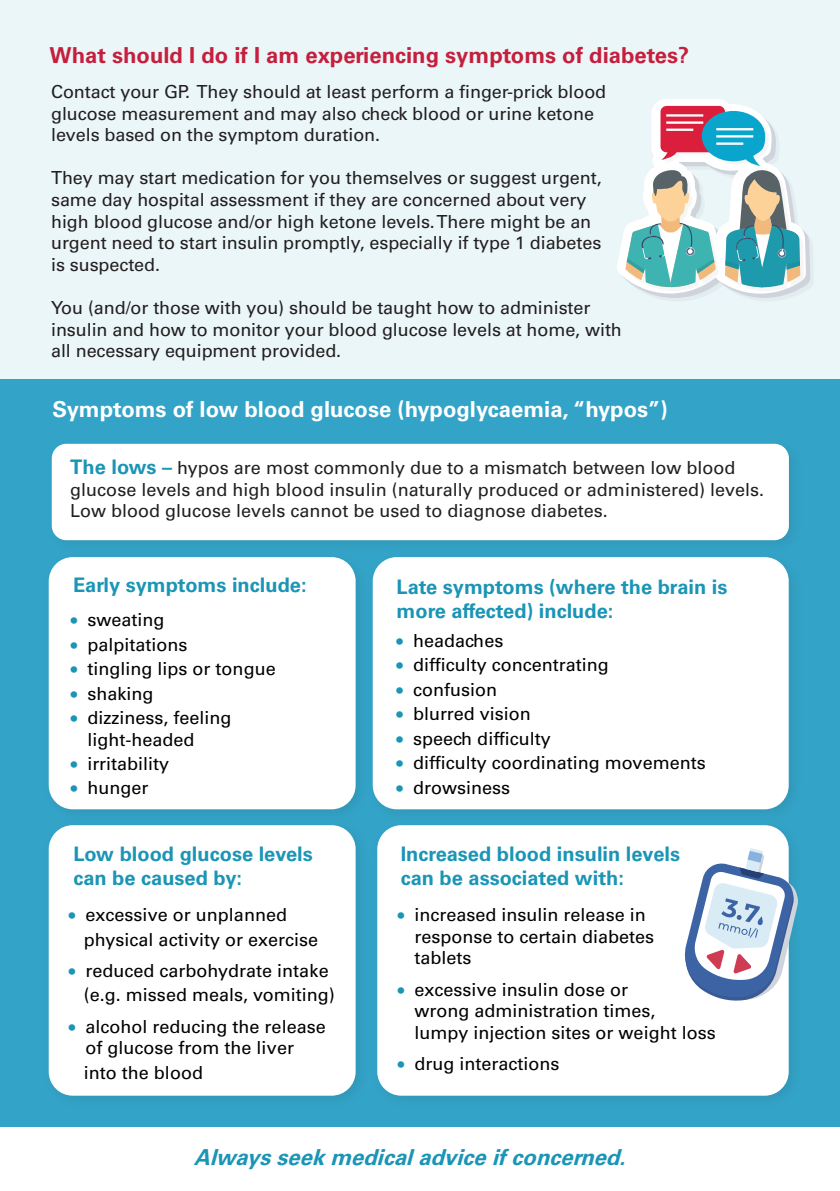
<style>
.page{position:relative;width:840px;height:1191px;background:#fff}
.page>*{position:absolute;margin:0;border:0;box-sizing:border-box;transform-origin:0 0}
.t1{font:700 22px "Univers LT Std";color:#c51f3d}
.t2{font:700 22px "Univers LT Std";color:#fff}
.t3{font:italic 700 22px "Univers LT Std";color:#1b95b6}
.t4{font:700 20px/24px "Univers LT Std";color:#1b95b6}
.t5{font:18px/21.6px "Univers LT Std";letter-spacing:-.005em;color:#231f20}
.t6{font:18px/21.6px "Univers LT Std";color:#000}
.s1{font-weight:700;font-size:20px;color:#1b95b6}
.s2{color:#1b95b6}
</style>
<div class="page">
<div style="left:0;top:380px;width:839px;height:811px;background:#33a4c8"></div>
<div style="left:0;top:0;width:839px;height:380px;background:#ebf6f9"></div>
<div style="left:42px;top:550px;width:328px;height:274px;background:#231f20;opacity:.1"></div>
<div style="left:49px;top:557px;width:306px;height:252px;background:#fff;border-radius:24px"></div>
<div style="left:365px;top:550px;width:438px;height:274px;background:#231f20;opacity:.1"></div>
<div style="left:372px;top:557px;width:416px;height:252px;background:#fff;border-radius:24px"></div>
<div style="left:0;top:1127px;width:839px;height:64px;background:#fff"></div>
<div style="left:370px;top:818px;width:433px;height:292px;background:#32a2c6"></div>
<div style="left:377px;top:825px;width:411px;height:270px;background:#fff;border-radius:24px"></div>
<svg style="left:617px;top:99px;width:192px;height:199px"></svg>
<div style="left:42px;top:818px;width:328px;height:292px;background:#231f20;opacity:.1"></div>
<div style="left:49px;top:825px;width:306px;height:270px;background:#fff;border-radius:24px"></div>
<svg style="left:684px;top:848px;width:114px;height:154px"></svg>
<div style="left:45px;top:437px;width:758px;height:118px;background:#231f20;opacity:.1"></div>
<div style="left:52px;top:444px;width:736px;height:96px;background:#fff;border-radius:15px"></div>
<p class="t1" style="left:50px;top:42px;width:640px">What should I do if I am experiencing symptoms of diabetes?</p>
<p class="t5" style="left:51px;top:81px;width:556px">Contact your GP. They should at least perform a finger-prick blood glucose measurement and may also check blood or urine ketone levels based on the symptom duration.</p>
<p class="t5" style="left:51px;top:167px;width:552px">They may start medication for you themselves or suggest urgent, same day hospital assessment if they are concerned about very high blood glucose and/or high ketone levels. There might be an urgent need to start insulin promptly, especially if type 1 diabetes is suspected.</p>
<p class="t5" style="left:51px;top:297px;width:572px">You (and/or those with you) should be taught how to administer insulin and how to monitor your blood glucose levels at home, with all necessary equipment provided.</p>
<p class="t2" style="left:52px;top:396px;width:616px">Symptoms of low blood glucose (hypoglycaemia, “hypos”)</p>
<p class="t5" style="left:70px;top:457px;width:695px"><span class="s1">The lows –</span> hypos are most commonly due to a mismatch between low blood glucose levels and high blood insulin (naturally produced or administered) levels.<br>Low blood glucose levels cannot be used to diagnose diabetes.</p>
<p class="t4" style="left:73px;top:573px;width:235px">Early symptoms include:</p>
<p class="t6" style="left:71px;top:609px;width:95px"><span class="s2">•</span> sweating</p>
<p class="t6" style="left:71px;top:633px;width:118px"><span class="s2">•</span> palpitations</p>
<p class="t6" style="left:71px;top:658px;width:206px"><span class="s2">•</span> tingling lips or tongue</p>
<p class="t6" style="left:71px;top:682px;width:84px"><span class="s2">•</span> shaking</p>
<p class="t6" style="left:87px;top:707px;width:146px;text-indent:-17px"><span class="s2">•</span> dizziness, feeling light-headed</p>
<p class="t6" style="left:71px;top:753px;width:100px"><span class="s2">•</span> irritability</p>
<p class="t6" style="left:71px;top:777px;width:79px"><span class="s2">•</span> hunger</p>
<p class="t4" style="left:73px;top:842px;width:241px">Low blood glucose levels can be caused by:</p>
<p class="t6" style="left:69px;top:904px;width:219px"><span class="s2">•</span> excessive or unplanned</p>
<p class="t6" style="left:84px;top:928px;width:236px">physical activity or exercise</p>
<p class="t6" style="left:69px;top:959px;width:261px"><span class="s2">•</span> reduced carbohydrate intake</p>
<p class="t6" style="left:84px;top:984px;width:252px">(e.g. missed meals, vomiting)</p>
<p class="t6" style="left:85px;top:1015px;width:242px;text-indent:-17px"><span class="s2">•</span> alcohol reducing the release of glucose from the liver</p>
<p class="t6" style="left:84px;top:1061px;width:120px">into the blood</p>
<p class="t4" style="left:396px;top:574px;width:332px">Late symptoms (where the brain is more affected) include:</p>
<p class="t6" style="left:396px;top:630px;width:108px"><span class="s2">•</span> headaches</p>
<p class="t6" style="left:396px;top:654px;width:214px"><span class="s2">•</span> difficulty concentrating</p>
<p class="t6" style="left:396px;top:678px;width:102px"><span class="s2">•</span> confusion</p>
<p class="t6" style="left:396px;top:703px;width:136px"><span class="s2">•</span> blurred vision</p>
<p class="t6" style="left:396px;top:727px;width:156px"><span class="s2">•</span> speech difficulty</p>
<p class="t6" style="left:396px;top:752px;width:310px"><span class="s2">•</span> difficulty coordinating movements</p>
<p class="t6" style="left:396px;top:776px;width:115px"><span class="s2">•</span> drowsiness</p>
<p class="t4" style="left:400px;top:842px;width:281px">Increased blood insulin levels can be associated with:</p>
<p class="t6" style="left:414px;top:904px;width:241px;text-indent:-17px"><span class="s2">•</span> increased insulin release in response to certain diabetes tablets</p>
<p class="t6" style="left:414px;top:978px;width:303px;text-indent:-17px"><span class="s2">•</span> excessive insulin dose or<br>wrong administration times,<br>lumpy injection sites or weight loss</p>
<p class="t6" style="left:397px;top:1053px;width:163px"><span class="s2">•</span> drug interactions</p>
<p class="t3" style="left:194px;top:1144px;width:440px">Alwaysseekmedicaladviceifconcerned.</p>
</div>
